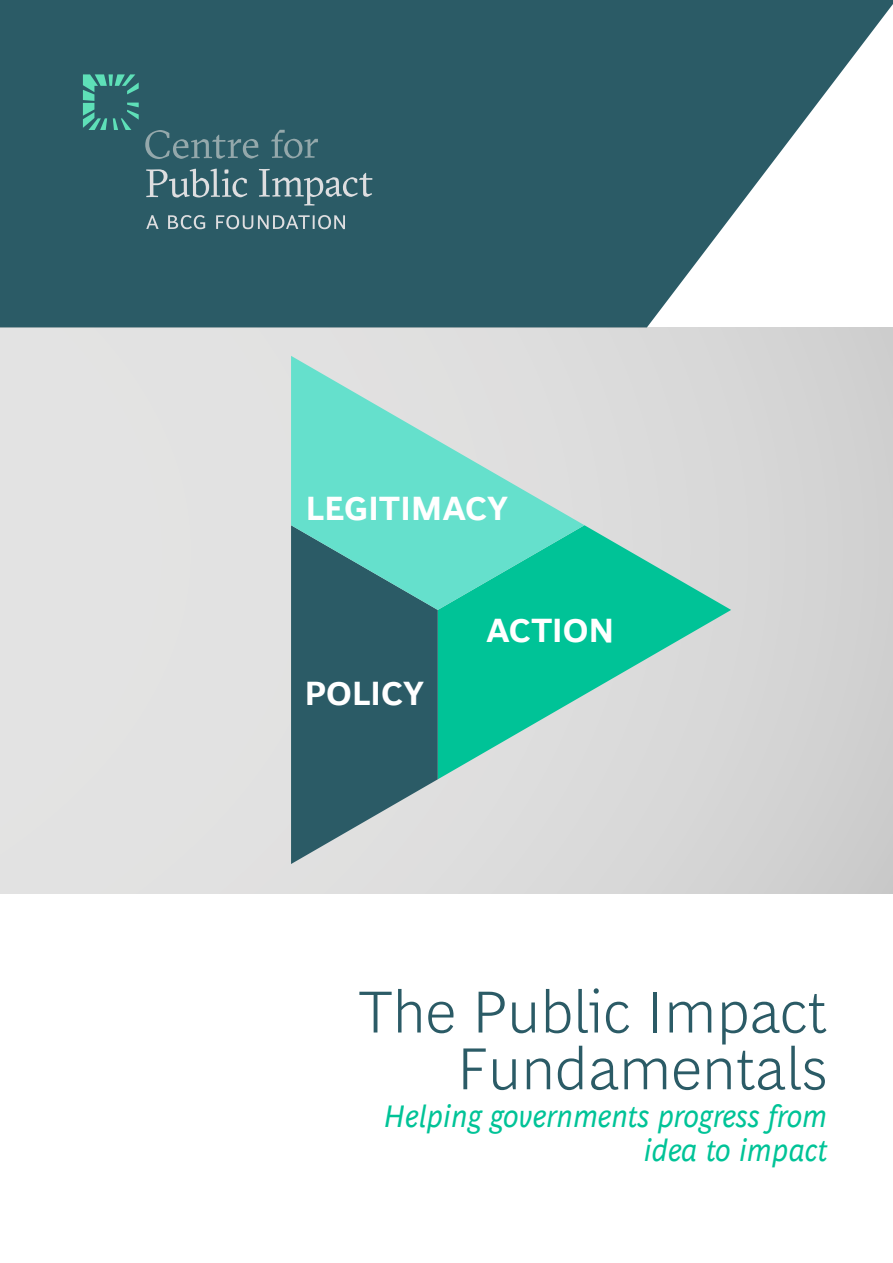
<style>
.page{position:relative;width:893px;height:1263px;background:#fff}
.page>*{position:absolute;margin:0;border:0;box-sizing:border-box;transform-origin:0 0}
.t1{font:300 60px/56.7px "Henderson BCG Sans";color:#2b5b66;text-align:right}
.t2{font:700 33.75px "Henderson BCG Sans";letter-spacing:-.015em;color:#fff}
.t3{font:italic 31.35px/33.5px "Henderson BCG Sans";color:#00c397;text-align:right}
</style>
<div class="page">
<div style="left:0;top:327px;width:893px;height:566px;background:linear-gradient(to right,#e6e6e6,#d3d3d3)"></div>
<svg style="left:438px;top:525px;width:293px;height:254px;background:#6cceb8"></svg>
<svg style="left:291px;top:610px;width:147px;height:254px;background:#487079"></svg>
<svg style="left:291px;top:356px;width:293px;height:254px;background:#80d2c5"></svg>
<svg style="left:0;top:0;width:893px;height:327px;background:#49727c"></svg>
<svg style="left:83px;top:74px;width:56px;height:56px;background:#3b8580"></svg>
<svg style="left:145px;top:130px;width:113px;height:29px;background:#436d76"></svg>
<svg style="left:271px;top:130px;width:47px;height:28px"></svg>
<svg style="left:146px;top:169px;width:101px;height:29px;background:#5c7e87"></svg>
<svg style="left:259px;top:169px;width:113px;height:37px;background:#50767f"></svg>
<svg style="left:146px;top:215px;width:13px;height:14px"></svg>
<svg style="left:168px;top:215px;width:37px;height:14px"></svg>
<svg style="left:216px;top:215px;width:129px;height:14px;background:#65868e"></svg>
<p class="t2" style="left:305px;top:484px;width:204px">LEGITIMACY</p>
<p class="t2" style="left:304px;top:669px;width:121px">POLICY</p>
<p class="t2" style="left:486px;top:606px;width:130px">ACTION</p>
<h1 class="t1" style="left:358px;top:979px;width:470px">The Public Impact<br>Fundamentals</h1>
<p class="t3" style="left:384px;top:1097px;width:445px">Helping governments progress from idea to impact</p>
</div>
